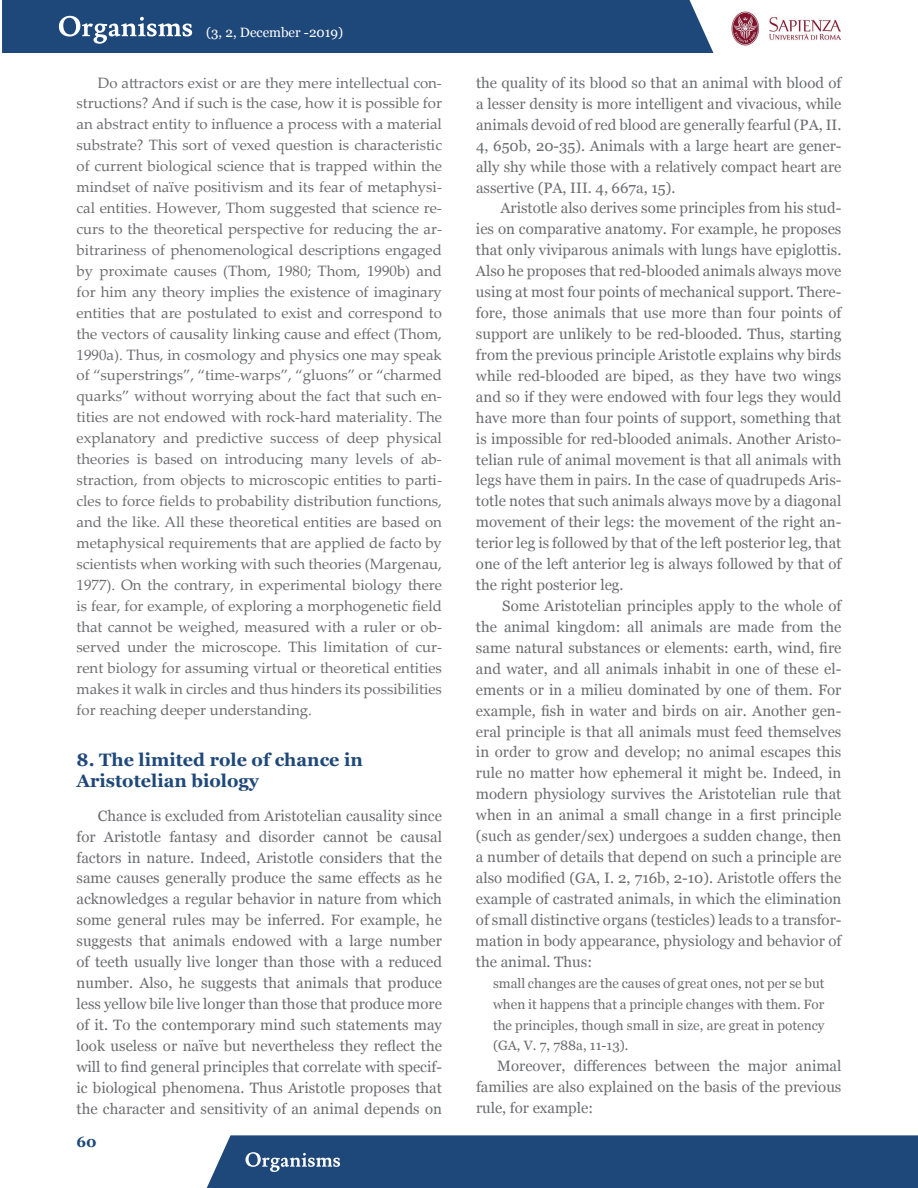
<style>
.page{position:relative;width:918px;height:1188px;background:#fff}
.page>*{position:absolute;margin:0;border:0;box-sizing:border-box;transform-origin:0 0}
.t1{font:700 18px/21px "Georgia";color:#1f487a}
.t2{font:15px/21px "Georgia";color:#6c6d70;text-align:justify}
.t3{font:15px/21px "Palatino Linotype";color:#6c6d70;text-align:justify}
.t4{font:700 15px "Georgia";color:#1f487a}
.t5{font:13.5px/20.9px "Georgia";color:#6c6d70;text-align:justify}
.t6{font:13.5px "Georgia";color:#fff}
</style>
<div class="page">
<img style="left:731px;top:11px;width:110px;height:35px">
<div style="left:2px;top:0;width:711px;height:53px;background:#1f487a"></div>
<div style="left:207px;top:1135px;width:711px;height:53px;background:#1f487a"></div>
<p class="t6" style="left:206px;top:24px;width:139px">(3, 2, December -2019)</p>
<p class="t3" style="left:77px;top:71px;width:367px;text-indent:21px">Do attractors exist or are they mere intellectual con&shy;structions? And if such is the case, how it is possible for an abstract entity to influence a process with a material substrate? This sort of vexed question is characteristic of current biological science that is trapped within the mindset of naïve positivism and its fear of metaphysi&shy;cal entities. However, Thom suggested that science re&shy;curs to the theoretical perspective for reducing the ar&shy;bitrariness of phenomenological descriptions engaged by proximate causes (Thom, 1980; Thom, 1990b) and for him any theory implies the existence of imaginary entities that are postulated to exist and correspond to the vectors of causality linking cause and effect (Thom, 1990a). Thus, in cosmology and physics one may speak of “superstrings”, “time-warps”, “gluons” or “charmed quarks” without worrying about the fact that such en&shy;tities are not endowed with rock-hard materiality. The explanatory and predictive success of deep physical theories is based on introducing many levels of ab&shy;straction, from objects to microscopic entities to parti&shy;cles to force fields to probability distribution functions, and the like. All these theoretical entities are based on metaphysical requirements that are applied de facto by scientists when working with such theories (Margenau, 1977). On the contrary, in experimental biology there is fear, for example, of exploring a morphogenetic field that cannot be weighed, measured with a ruler or ob&shy;served under the microscope. This limitation of cur&shy;rent biology for assuming virtual or theoretical entities makes it walk in circles and thus hinders its possibilities for reaching deeper understanding.</p>
<p class="t1" style="left:77px;top:749px;width:288px">8. The limited role of chance in<br>Aristotelian biology</p>
<p class="t2" style="left:77px;top:805px;width:367px;text-indent:21px">Chance is excluded from Aristotelian causality since for Aristotle fantasy and disorder cannot be causal factors in nature. Indeed, Aristotle considers that the same causes generally produce the same effects as he acknowledges a regular behavior in nature from which some general rules may be inferred. For example, he suggests that animals endowed with a large number of teeth usually live longer than those with a reduced number. Also, he suggests that animals that produce less yellow bile live longer than those that produce more of it. To the contemporary mind such statements may look useless or naïve but nevertheless they reflect the will to find general principles that correlate with specif&shy;ic biological phenomena. Thus Aristotle proposes that the character and sensitivity of an animal depends on</p>
<p class="t4" style="left:77px;top:1132px;width:22px">60</p>
<p class="t2" style="left:476px;top:73px;width:367px">the quality of its blood so that an animal with blood of a lesser density is more intelligent and vivacious, while animals devoid of red blood are generally fearful (PA, II.<br>4, 650b, 20-35). Animals with a large heart are gener&shy;ally shy while those with a relatively compact heart are assertive (PA, III. 4, 667a, 15).</p>
<p class="t2" style="left:476px;top:198px;width:367px;text-indent:25px">Aristotle also derives some principles from his stud&shy;ies on comparative anatomy. For example, he proposes that only viviparous animals with lungs have epiglottis.<br>Also he proposes that red-blooded animals always move using at most four points of mechanical support. There&shy;fore, those animals that use more than four points of support are unlikely to be red-blooded. Thus, starting from the previous principle Aristotle explains why birds while red-blooded are biped, as they have two wings and so if they were endowed with four legs they would have more than four points of support, something that is impossible for red-blooded animals. Another Aristo&shy;telian rule of animal movement is that all animals with legs have them in pairs. In the case of quadrupeds Aris&shy;totle notes that such animals always move by a diagonal movement of their legs: the movement of the right an&shy;terior leg is followed by that of the left posterior leg, that one of the left anterior leg is always followed by that of the right posterior leg.</p>
<p class="t2" style="left:476px;top:596px;width:367px;text-indent:26px">Some Aristotelian principles apply to the whole of the animal kingdom: all animals are made from the same natural substances or elements: earth, wind, fire and water, and all animals inhabit in one of these el&shy;ements or in a milieu dominated by one of them. For example, fish in water and birds on air. Another gen&shy;eral principle is that all animals must feed themselves in order to grow and develop; no animal escapes this rule no matter how ephemeral it might be. Indeed, in modern physiology survives the Aristotelian rule that when in an animal a small change in a first principle (such as gender/sex) undergoes a sudden change, then a number of details that depend on such a principle are also modified (GA, I. 2, 716b, 2-10). Aristotle offers the example of castrated animals, in which the elimination of small distinctive organs (testicles) leads to a transfor&shy;mation in body appearance, physiology and behavior of the animal. Thus:</p>
<p class="t5" style="left:493px;top:973px;width:333px">small changes are the causes of great ones, not per se but when it happens that a principle changes with them. For the principles, though small in size, are great in potency (GA, V. 7, 788a, 11-13).</p>
<p class="t2" style="left:476px;top:1056px;width:367px;text-indent:21px">Moreover, differences between the major animal families are also explained on the basis of the previous rule, for example:</p>
</div>
